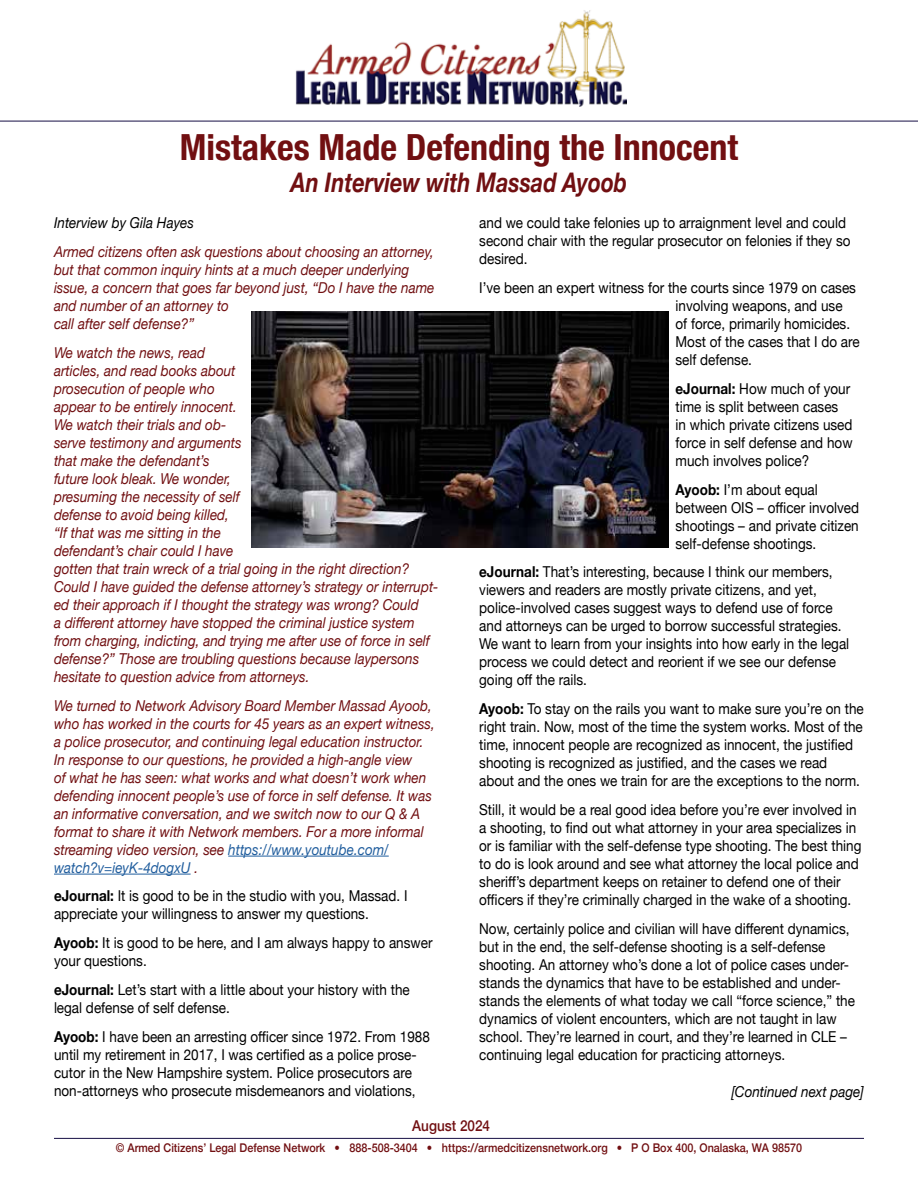
<style>
.page{position:relative;width:918px;height:1188px;background:#fff}
.page>*{position:absolute;margin:0;border:0;box-sizing:border-box;transform-origin:0 0}
.t1{font:700 condensed 36px "Helvetica Neue";color:#710f11}
.t2{font:italic 700 27px "Helvetica Neue";color:#710f11;scale:.8 1}
.t3{font:15px/18px "Helvetica Neue";color:#000;scale:.9 1}
.t4{font:italic 15px/18px "Helvetica Neue";color:#710f11;scale:.9 1}
.t5{font:italic 15px "Helvetica Neue";color:#000;scale:.9 1}
.t6{font:500 15px "Helvetica Neue";color:#710f11;scale:.9 1}
.t7{font:500 12px "Helvetica Neue";color:#710f11;scale:.9 1}
.s1{color:#215e9e}
.s2{font-weight:700}
</style>
<div class="page">
<img style="left:295px;top:10px;width:331px;height:97px">
<hr style="left:0;top:121px;width:918px;height:1px;background:#160e44">
<hr style="left:54px;top:1138px;width:810px;height:1px;background:#160e44">
<hr style="left:228px;top:856px;width:161px;height:1px;background:#215e9e">
<hr style="left:54px;top:874px;width:137px;height:1px;background:#215e9e">
<img style="left:252px;top:311px;width:417px;height:236px">
<h1 class="t1" style="left:180px;top:117px;width:560px">Mistakes Made Defending the Innocent</h1>
<h2 class="t2" style="left:291px;top:161px;width:422px">An Interview with Massad Ayoob</h2>
<p class="t5" style="left:54px;top:212px;width:157px">Interview by Gila Hayes</p>
<p class="t4" style="left:54px;top:244px;width:424px">Armed citizens often ask questions about choosing an attorney, but that common inquiry hints at a much deeper underlying issue, a concern that goes far beyond just, “Do I have the name and number of an attorney to<br>call after self defense?”</p>
<p class="t4" style="left:54px;top:344px;width:429px">We watch the news, read<br>articles, and read books about<br>prosecution of people who<br>appear to be entirely innocent.<br>We watch their trials and ob-<br>serve testimony and arguments<br>that make the defendant’s<br>future look bleak. We wonder,<br>presuming the necessity of self<br>defense to avoid being killed,<br>“If that was me sitting in the<br>defendant’s chair could I have<br>gotten that train wreck of a trial going in the right direction?<br>Could I have guided the defense attorney’s strategy or interrupt&shy;ed their approach if I thought the strategy was wrong? Could<br>a different attorney have stopped the criminal justice system from charging, indicting, and trying me after use of force in self defense?” Those are troubling questions because laypersons hesitate to question advice from attorneys.</p>
<p class="t4" style="left:54px;top:697px;width:425px">We turned to Network Advisory Board Member Massad Ayoob, who has worked in the courts for 45 years as an expert witness, a police prosecutor, and continuing legal education instructor.<br>In response to our questions, he provided a high-angle view<br>of what he has seen: what works and what doesn’t work when defending innocent people’s use of force in self defense. It was an informative conversation, and we switch now to our Q &amp; A format to share it with Network members. For a more informal streaming video version, see <span class="s1">https://www.youtube.com/ watch?v=ieyK-4dogxU</span> .</p>
<p class="t3" style="left:54px;top:888px;width:394px"><span class="s2">eJournal:</span> It is good to be in the studio with you, Massad. I appreciate your willingness to answer my questions.</p>
<p class="t3" style="left:54px;top:935px;width:422px"><span class="s2">Ayoob:</span> It is good to be here, and I am always happy to answer your questions.</p>
<p class="t3" style="left:54px;top:982px;width:397px"><span class="s2">eJournal:</span> Let’s start with a little about your history with the legal defense of self defense.</p>
<p class="t3" style="left:54px;top:1028px;width:419px"><span class="s2">Ayoob:</span> I have been an arresting officer since 1972. From 1988 until my retirement in 2017, I was certified as a police prose&shy;cutor in the New Hampshire system. Police prosecutors are non-attorneys who prosecute misdemeanors and violations,</p>
<p class="t3" style="left:479px;top:215px;width:414px">and we could take felonies up to arraignment level and could second chair with the regular prosecutor on felonies if they so desired.</p>
<p class="t3" style="left:676px;top:279px;width:206px;text-indent:-196px">I’ve been an expert witness for the courts since 1979 on cases involving weapons, and use<br>of force, primarily homicides.<br>Most of the cases that I do are self defense.</p>
<p class="t3" style="left:676px;top:380px;width:198px"><span class="s2">eJournal:</span> How much of your time is split between cases in which private citizens used force in self defense and how much involves police?</p>
<p class="t3" style="left:676px;top:481px;width:205px"><span class="s2">Ayoob:</span> I’m about equal between OIS – officer involved shootings – and private citizen self-defense shootings.</p>
<p class="t3" style="left:479px;top:564px;width:413px"><span class="s2">eJournal:</span> That’s interesting, because I think our members, viewers and readers are mostly private citizens, and yet, police-involved cases suggest ways to defend use of force and attorneys can be urged to borrow successful strategies.<br>We want to learn from your insights into how early in the legal process we could detect and reorient if we see our defense going off the rails.</p>
<p class="t3" style="left:479px;top:701px;width:429px"><span class="s2">Ayoob:</span> To stay on the rails you want to make sure you’re on the right train. Now, most of the time the system works. Most of the time, innocent people are recognized as innocent, the justified shooting is recognized as justified, and the cases we read about and the ones we train for are the exceptions to the norm.</p>
<p class="t3" style="left:479px;top:801px;width:426px">Still, it would be a real good idea before you’re ever involved in a shooting, to find out what attorney in your area specializes in or is familiar with the self-defense type shooting. The best thing to do is look around and see what attorney the local police and sheriff’s department keeps on retainer to defend one of their officers if they’re criminally charged in the wake of a shooting.</p>
<p class="t3" style="left:479px;top:920px;width:419px">Now, certainly police and civilian will have different dynamics, but in the end, the self-defense shooting is a self-defense shooting. An attorney who’s done a lot of police cases under&shy;stands the dynamics that have to be established and under&shy;stands the elements of what today we call “force science,” the dynamics of violent encounters, which are not taught in law school. They’re learned in court, and they’re learned in CLE – continuing legal education for practicing attorneys.</p>
<p class="t5" style="left:731px;top:1080px;width:149px">[Continued next page]</p>
<p class="t6" style="left:412px;top:1114px;width:88px">August 2024</p>
<p class="t7" style="left:116px;top:1138px;width:764px">© Armed Citizens’ Legal Defense Network • 888-508-3404 • https://armedcitizensnetwork.org • P O Box 400, Onalaska, WA 98570</p>
</div>
